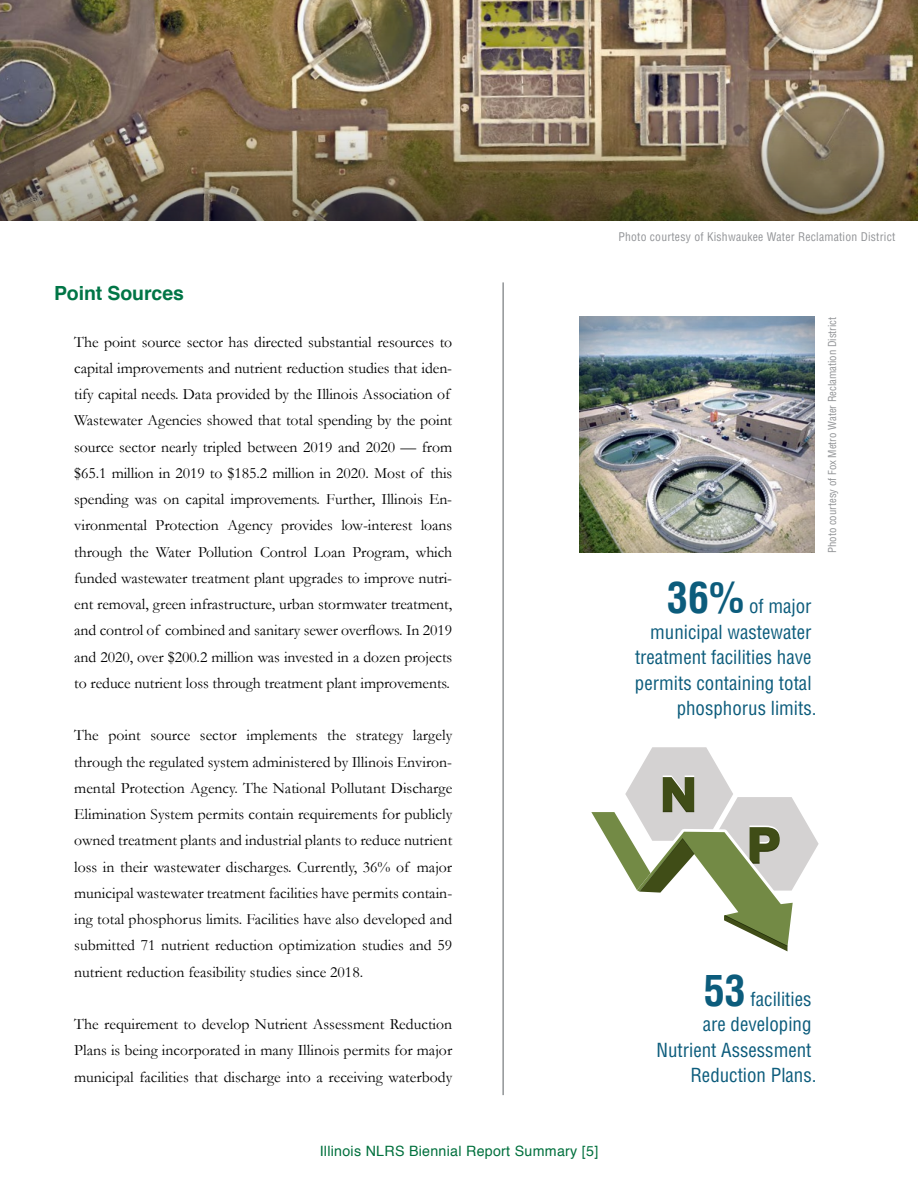
<style>
.page{position:relative;width:918px;height:1188px;background:#fff}
.page>*{position:absolute;margin:0;border:0;box-sizing:border-box;transform-origin:0 0}
.t1{font:700 19.5px "Helvetica";letter-spacing:-.005em;color:#007546}
.t2{font:condensed 18.9px/25.5px "Helvetica CE";color:#0c5c7c;text-align:right}
.t3{font:15.75px/26.2px "Garamond";letter-spacing:-.005em;color:#000;text-align:justify}
.t4{font:14.25px "Helvetica";letter-spacing:.02em;color:#00703d}
.t5{font:condensed 11.7px "Helvetica CE";letter-spacing:.02em;color:#929497}
.t6{font:condensed 10.8px "Helvetica CE";color:#929497}
.s1{font-weight:700;font-size:42px}
</style>
<div class="page">
<img style="left:0;top:0;width:918px;height:82px">
<img style="left:0;top:82px;width:918px;height:138px">
<svg style="left:591px;top:747px;width:228px;height:205px"></svg>
<hr style="left:502px;top:282px;width:2px;height:813px;background:#919496">
<div style="left:566px;top:305px;width:261px;height:249px;background:#000;opacity:.34"></div>
<p class="t1" style="left:54px;top:277px;width:131px">Point Sources</p>
<p class="t3" style="left:74px;top:328px;width:380px;text-align:left">The point source sector has directed substantial resources to capital improvements and nutrient reduction studies that iden&shy;tify capital needs. Data provided by the Illinois Association of Wastewater Agencies showed that total spending by the point source sector nearly tripled between 2019 and 2020 — from $65.1 million in 2019 to $185.2 million in 2020. Most of this spending was on capital improvements. Further, Illinois En&shy;vironmental Protection Agency provides low-interest loans through the Water Pollution Control Loan Program, which funded wastewater treatment plant upgrades to improve nutri&shy;ent removal, green infrastructure, urban stormwater treatment, and control of combined and sanitary sewer overflows. In 2019 and 2020, over $200.2 million was invested in a dozen projects to reduce nutrient loss through treatment plant improvements.</p>
<p class="t3" style="left:74px;top:722px;width:380px">The point source sector implements the strategy largely through the regulated system administered by Illinois Environ&shy;mental Protection Agency. The National Pollutant Discharge Elimination System permits contain requirements for publicly owned treatment plants and industrial plants to reduce nutrient loss in their wastewater discharges. Currently, 36% of major municipal wastewater treatment facilities have permits contain&shy;ing total phosphorus limits. Facilities have also developed and submitted 71 nutrient reduction optimization studies and 59 nutrient reduction feasibility studies since 2018.</p>
<p class="t3" style="left:74px;top:1011px;width:380px">The requirement to develop Nutrient Assessment Reduction Plans is being incorporated in many Illinois permits for major municipal facilities that discharge into a receiving waterbody</p>
<p class="t5" style="left:618px;top:229px;width:278px">Photo courtesy of Kishwaukee Water Reclamation District</p>
<p class="t2" style="left:635px;top:594px;width:183px"><span class="s1">36%</span> of major municipal wastewater treatment facilities have permits containing total phosphorus limits.</p>
<p class="t6" style="left:826px;top:553px;width:237px;rotate:-90deg">Photo courtesy of Fox Metro Water Reclamation District</p>
<p class="t2" style="left:657px;top:986px;width:162px"><span class="s1">53</span> facilities<br>are developing<br>Nutrient Assessment<br>Reduction Plans.</p>
<p class="t4" style="left:320px;top:1140px;width:280px">Illinois NLRS Biennial Report Summary [5]</p>
</div>
